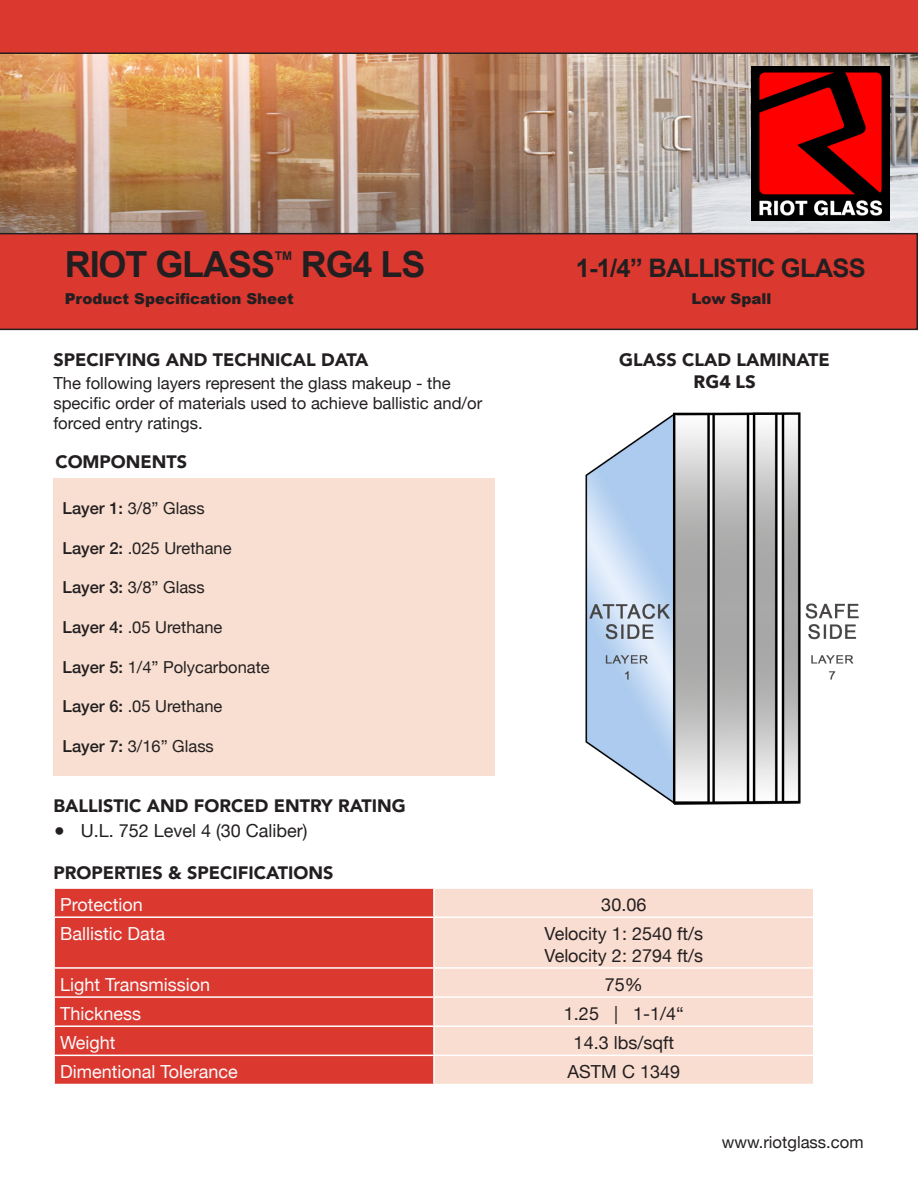
<style>
.page{position:relative;width:918px;height:1188px;background:#fff}
.page>*{position:absolute;margin:0;border:0;box-sizing:border-box;transform-origin:0 0}
.t1{font:700 36px "Arial";letter-spacing:-.03em;color:#231f20}
.t2{font:700 25.5px "Arial";letter-spacing:-.03em;color:#231f20}
.t3{font:900 18px "Avenir";color:#231f20}
.t4{font:18px "Helvetica Neue";color:#231f20}
.t5{font:18px "Helvetica Neue";color:#fafafa}
.t6{font:700 18px "Avenir Next";color:#231f20}
.t7{font:16.65px/20px "Helvetica Neue";color:#231f20}
.t8{font:16.5px "Helvetica Neue";color:#231f20}
.t9{font:900 15px "Arial";color:#231f20}
.t10{font:700 12px "Arial";color:#231f20}
.s1{font-weight:500}
</style>
<div class="page">
<img style="left:0;top:54px;width:918px;height:179px">
<div style="left:0;top:0;width:918px;height:54px;background:#db3830"></div>
<img style="left:752px;top:66px;width:138px;height:155px">
<div style="left:0;top:233px;width:918px;height:97px;background:#db3830"></div>
<div style="left:53px;top:479px;width:442px;height:297px;background:#f8dfd1"></div>
<img style="left:585px;top:412px;width:274px;height:393px">
<div style="left:55px;top:889px;width:378px;height:195px;background:#db3830"></div>
<div style="left:435px;top:889px;width:378px;height:195px;background:#f9ddd1"></div>
<hr style="left:53px;top:916px;width:381px;height:2px;background:#fff">
<hr style="left:434px;top:916px;width:380px;height:2px;background:#fff">
<hr style="left:53px;top:967px;width:381px;height:2px;background:#fff">
<hr style="left:434px;top:967px;width:380px;height:2px;background:#fff">
<hr style="left:53px;top:996px;width:381px;height:2px;background:#fff">
<hr style="left:434px;top:996px;width:380px;height:2px;background:#fff">
<hr style="left:53px;top:1025px;width:381px;height:2px;background:#fff">
<hr style="left:434px;top:1025px;width:380px;height:2px;background:#fff">
<hr style="left:53px;top:1055px;width:381px;height:1px;background:#fff">
<hr style="left:434px;top:1055px;width:380px;height:1px;background:#fff">
<p class="t1" style="left:65px;top:240px;width:362px">RIOT GLASS RG4 LS</p>
<p class="t10" style="left:275px;top:248px;width:19px">TM</p>
<p class="t9" style="left:65px;top:288px;width:231px">Product Specification Sheet</p>
<p class="t3" style="left:53px;top:344px;width:317px">SPECIFYING AND TECHNICAL DATA</p>
<p class="t7" style="left:53px;top:374px;width:430px">The following layers represent the glass makeup - the specific order of materials used to achieve ballistic and/or forced entry ratings.</p>
<p class="t3" style="left:55px;top:447px;width:133px">COMPONENTS</p>
<p class="t8" style="left:63px;top:496px;width:144px"><span class="s1">Layer 1:</span> 3/8” Glass</p>
<p class="t8" style="left:63px;top:536px;width:171px"><span class="s1">Layer 2:</span> .025 Urethane</p>
<p class="t8" style="left:63px;top:576px;width:144px"><span class="s1">Layer 3:</span> 3/8” Glass</p>
<p class="t8" style="left:63px;top:615px;width:161px"><span class="s1">Layer 4:</span> .05 Urethane</p>
<p class="t8" style="left:63px;top:655px;width:209px"><span class="s1">Layer 5:</span> 1/4” Polycarbonate</p>
<p class="t8" style="left:63px;top:694px;width:161px"><span class="s1">Layer 6:</span> .05 Urethane</p>
<p class="t8" style="left:63px;top:734px;width:153px"><span class="s1">Layer 7:</span> 3/16” Glass</p>
<p class="t3" style="left:53px;top:790px;width:354px">BALLISTIC AND FORCED ENTRY RATING</p>
<p class="t4" style="left:54px;top:818px;width:255px">● U.L. 752 Level 4 (30 Caliber)</p>
<p class="t2" style="left:576px;top:252px;width:291px">1-1/4” BALLISTIC GLASS</p>
<p class="t9" style="left:692px;top:288px;width:81px">Low Spall</p>
<p class="t3" style="left:619px;top:344px;width:212px">GLASS CLAD LAMINATE</p>
<p class="t6" style="left:694px;top:366px;width:64px">RG4 LS</p>
<p class="t3" style="left:53px;top:858px;width:281px">PROPERTIES &amp; SPECIFICATIONS</p>
<p class="t5" style="left:60px;top:892px;width:84px">Protection</p>
<p class="t4" style="left:601px;top:892px;width:47px">30.06</p>
<p class="t5" style="left:60px;top:921px;width:106px">Ballistic Data</p>
<p class="t4" style="left:545px;top:921px;width:160px">Velocity 1: 2540 ft/s</p>
<p class="t4" style="left:545px;top:943px;width:160px">Velocity 2: 2794 ft/s</p>
<p class="t5" style="left:60px;top:972px;width:152px">Light Transmission</p>
<p class="t4" style="left:605px;top:972px;width:40px">75%</p>
<p class="t5" style="left:60px;top:1001px;width:83px">Thickness</p>
<p class="t4" style="left:564px;top:1001px;width:121px">1.25 | 1-1/4“</p>
<p class="t5" style="left:60px;top:1030px;width:57px">Weight</p>
<p class="t4" style="left:574px;top:1030px;width:102px">14.3 lbs/sqft</p>
<p class="t5" style="left:60px;top:1059px;width:179px">Dimentional Tolerance</p>
<p class="t4" style="left:568px;top:1059px;width:114px">ASTM C 1349</p>
<p class="t7" style="left:722px;top:1133px;width:143px">www.riotglass.com</p>
</div>
